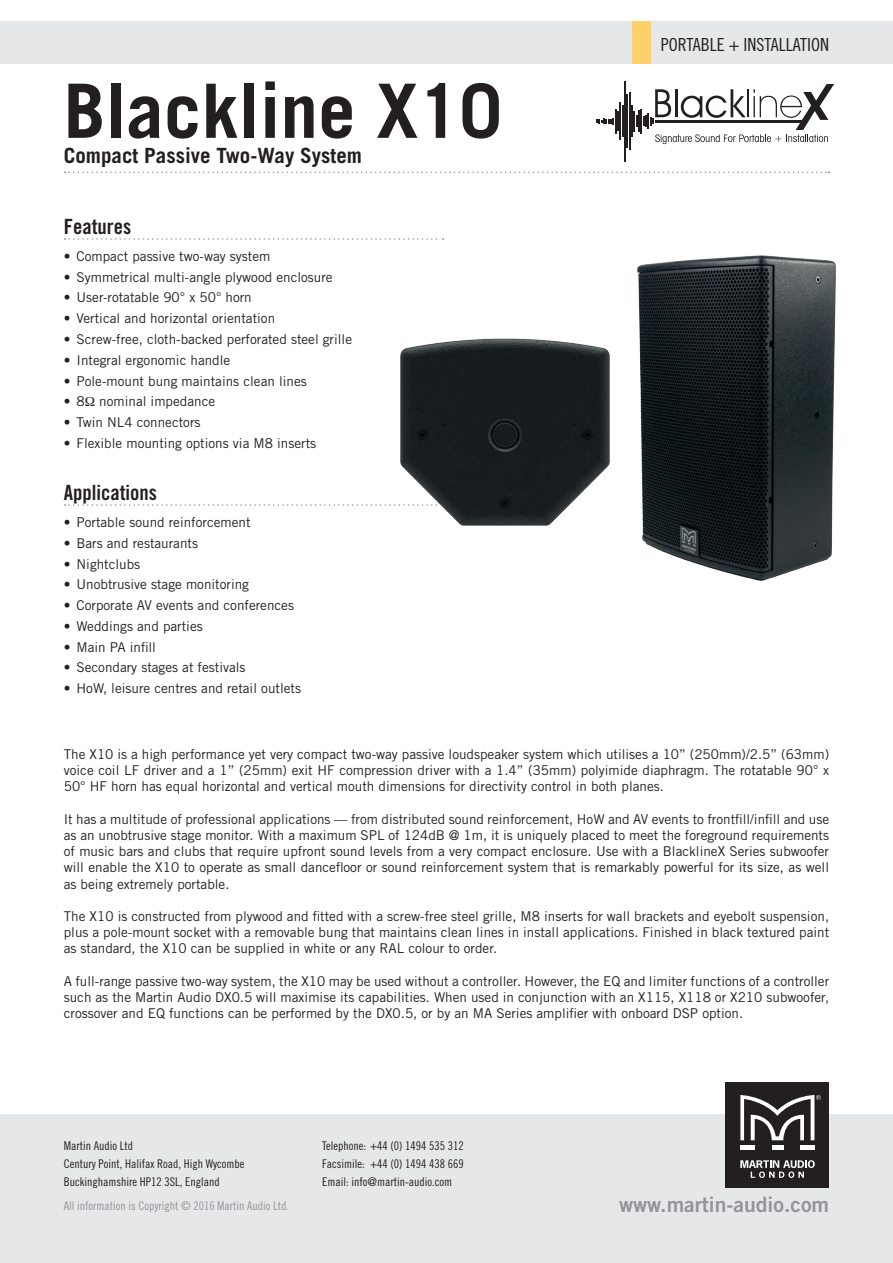
<style>
.page{position:relative;width:893px;height:1263px;background:#fff}
.page>*{position:absolute;margin:0;border:0;box-sizing:border-box;transform-origin:0 0}
.t1{font:700 75px "Trade Gothic";color:#231f20}
.t2{font:21.15px "Trade Gothic Bold Two";color:#939598}
.t3{font:700 21px "Trade Gothic";color:#231f20}
.t4{font:21px "Trade Gothic Bold Cond Twenty";color:#231f20}
.t5{font:18px "Trade Gothic Cond Eighteen";color:#231f20}
.t6{font:13.5px/16.2px "Trade Gothic";color:#231f20;text-align:justify}
.t7{font:12px/18px "Trade Gothic Cond Eighteen";color:#231f20}
.t8{font:12px "Trade Gothic Cond Eighteen";color:#939598}
</style>
<div class="page">
<div style="left:0;top:21px;width:893px;height:43px;background:#e6e7e9"></div>
<svg style="left:65px;top:172px;width:764px;height:1px"></svg>
<svg style="left:596px;top:109px;width:22px;height:25px"></svg>
<hr style="left:620px;top:102px;width:1px;height:38px;background:#231f20">
<hr style="left:622px;top:106px;width:1px;height:31px;background:#231f20">
<hr style="left:624px;top:81px;width:1px;height:81px;background:#231f20">
<hr style="left:627px;top:94px;width:1px;height:54px;background:#231f20">
<hr style="left:629px;top:92px;width:1px;height:58px;background:#231f20">
<hr style="left:631px;top:106px;width:1px;height:31px;background:#231f20">
<svg style="left:634px;top:84px;width:200px;height:60px"></svg>
<div style="left:632px;top:21px;width:19px;height:43px;background:#fed069"></div>
<div style="left:0;top:1114px;width:893px;height:149px;background:#e6e7e9"></div>
<div style="left:725px;top:1082px;width:104px;height:105px;background:#231f20"></div>
<div style="left:740px;top:1145px;width:15px;height:5px;background:#fff"></div>
<div style="left:800px;top:1145px;width:14px;height:5px;background:#fff"></div>
<div style="left:772px;top:1145px;width:11px;height:5px;background:#fff"></div>
<svg style="left:740px;top:1160px;width:75px;height:18px"></svg>
<svg style="left:740px;top:1095px;width:81px;height:45px"></svg>
<svg style="left:65px;top:238px;width:379px;height:2px"></svg>
<svg style="left:65px;top:504px;width:303px;height:2px"></svg>
<img style="left:637px;top:255px;width:199px;height:326px">
<img style="left:370px;top:291px;width:272px;height:264px">
<h1 class="t1" style="left:64px;top:65px;width:439px">Blackline X10</h1>
<h3 class="t3" style="left:64px;top:143px;width:300px">Compact Passive Two-Way System</h3>
<h3 class="t4" style="left:64px;top:214px;width:69px">Features</h3>
<p class="t6" style="left:64px;top:248px;width:208px">• Compact passive two-way system</p>
<p class="t6" style="left:64px;top:269px;width:270px">• Symmetrical multi-angle plywood enclosure</p>
<p class="t6" style="left:64px;top:289px;width:190px">• User-rotatable 90° x 50° horn</p>
<p class="t6" style="left:64px;top:310px;width:213px">• Vertical and horizontal orientation</p>
<p class="t6" style="left:64px;top:331px;width:290px">• Screw-free, cloth-backed perforated steel grille</p>
<p class="t6" style="left:64px;top:352px;width:168px">• Integral ergonomic handle</p>
<p class="t6" style="left:64px;top:372px;width:245px">• Pole-mount bung maintains clean lines</p>
<p class="t6" style="left:64px;top:393px;width:153px">• 8 nominal impedance</p>
<p class="t6" style="left:64px;top:414px;width:138px">• Twin NL4 connectors</p>
<p class="t6" style="left:64px;top:435px;width:254px">• Flexible mounting options via M8 inserts</p>
<h3 class="t4" style="left:64px;top:480px;width:95px">Applications</h3>
<p class="t6" style="left:64px;top:514px;width:188px">• Portable sound reinforcement</p>
<p class="t6" style="left:64px;top:535px;width:136px">• Bars and restaurants</p>
<p class="t6" style="left:64px;top:555px;width:78px">• Nightclubs</p>
<p class="t6" style="left:64px;top:576px;width:187px">• Unobtrusive stage monitoring</p>
<p class="t6" style="left:64px;top:597px;width:232px">• Corporate AV events and conferences</p>
<p class="t6" style="left:64px;top:618px;width:141px">• Weddings and parties</p>
<p class="t6" style="left:64px;top:638px;width:94px">• Main PA infill</p>
<p class="t6" style="left:64px;top:659px;width:183px">• Secondary stages at festivals</p>
<p class="t6" style="left:64px;top:680px;width:239px">• HoW, leisure centres and retail outlets</p>
<h3 class="t5" style="left:661px;top:34px;width:170px">PORTABLE + INSTALLATION</h3>
<p class="t6" style="left:64px;top:746px;width:767px">The X10 is a high performance yet very compact two-way passive loudspeaker system which utilises a 10” (250mm)/2.5” (63mm) voice coil LF driver and a 1” (25mm) exit HF compression driver with a 1.4” (35mm) polyimide diaphragm. The rotatable 90° x 50° HF horn has equal horizontal and vertical mouth dimensions for directivity control in both planes.</p>
<p class="t6" style="left:64px;top:811px;width:767px">It has a multitude of professional applications — from distributed sound reinforcement, HoW and AV events to frontfill/infill and use as an unobtrusive stage monitor. With a maximum SPL of 124dB @ 1m, it is uniquely placed to meet the foreground requirements of music bars and clubs that require upfront sound levels from a very compact enclosure. Use with a BlacklineX Series subwoofer will enable the X10 to operate as small dancefloor or sound reinforcement system that is remarkably powerful for its size, as well as being extremely portable.</p>
<p class="t6" style="left:64px;top:908px;width:767px">The X10 is constructed from plywood and fitted with a screw-free steel grille, M8 inserts for wall brackets and eyebolt suspension, plus a pole-mount socket with a removable bung that maintains clean lines in install applications. Finished in black textured paint as standard, the X10 can be supplied in white or any RAL colour to order.</p>
<p class="t6" style="left:64px;top:973px;width:767px">A full-range passive two-way system, the X10 may be used without a controller. However, the EQ and limiter functions of a controller such as the Martin Audio DX0.5 will maximise its capabilities. When used in conjunction with an X115, X118 or X210 subwoofer, crossover and EQ functions can be performed by the DX0.5, or by an MA Series amplifier with onboard DSP option.</p>
<p class="t7" style="left:64px;top:1136px;width:182px">Martin Audio Ltd<br>Century Point, Halifax Road, High Wycombe<br>Buckinghamshire HP12 3SL, England</p>
<p class="t8" style="left:64px;top:1198px;width:227px">All information is Copyright © 2016 Martin Audio Ltd.</p>
<p class="t7" style="left:322px;top:1136px;width:143px;text-align:justify">Telephone: +44 (0) 1494 535 312<br>Facsimile: +44 (0) 1494 438 669<br>Email: info@martin-audio.com</p>
<h2 class="t2" style="left:619px;top:1191px;width:212px">www.martin-audio.com</h2>
</div>
